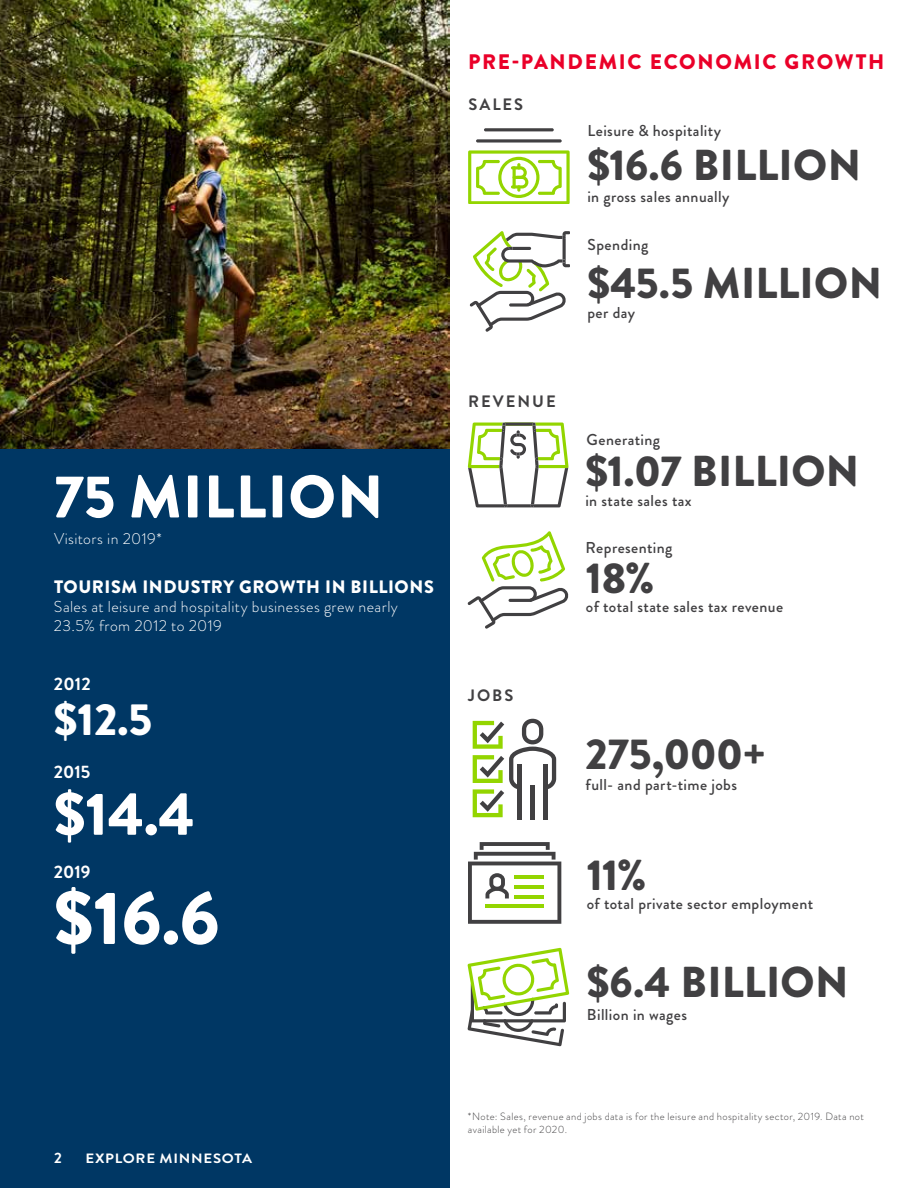
<style>
.page{position:relative;width:918px;height:1188px;background:#fff}
.page>*{position:absolute;margin:0;border:0;box-sizing:border-box;transform-origin:0 0}
.t1{font:900 75px "Brandon Grotesque";color:#fff}
.t2{font:900 60px "Brandon Grotesque";letter-spacing:.02em;color:#fff}
.t3{font:900 45px "Brandon Grotesque";color:#fff}
.t4{font:900 43.2px "Brandon Grotesque";color:#414042}
.t5{font:900 21px "Brandon Grotesque";letter-spacing:.08em;color:#ea0029}
.t6{font:900 18px "Brandon Grotesque";letter-spacing:.03em;color:#fff}
.t7{font:700 18px "Brandon Grotesque";color:#fff}
.t8{font:700 16.5px "Brandon Grotesque";letter-spacing:.12em;color:#414042}
.t9{font:500 15.75px "Brandon Grotesque";letter-spacing:.025em;color:#414042}
.t10{font:300 15.75px/18.9px "Brandon Grotesque";letter-spacing:.025em;color:#fff}
.t11{font:700 15px "Brandon Grotesque";color:#fff}
.t12{font:700 13.5px "Brandon Grotesque";letter-spacing:.05em;color:#fff;scale:1.11 1}
.t13{font:300 10.5px/12.6px "Brandon Grotesque";letter-spacing:.035em;color:#414042}
</style>
<div class="page">
<div style="left:0;top:0;width:449px;height:1188px;background:#003764"></div>
<img style="left:0;top:0;width:449px;height:448px">
<svg style="left:468px;top:422px;width:101px;height:85px"></svg>
<svg style="left:468px;top:948px;width:101px;height:98px"></svg>
<svg style="left:468px;top:842px;width:93px;height:82px"></svg>
<hr style="left:515px;top:875px;width:29px;height:4px;background:#93d500">
<hr style="left:515px;top:885px;width:29px;height:4px;background:#93d500">
<hr style="left:515px;top:895px;width:29px;height:3px;background:#93d500">
<hr style="left:486px;top:904px;width:58px;height:4px;background:#93d500">
<svg style="left:473px;top:719px;width:83px;height:98px"></svg>
<div style="left:543px;top:764px;width:5px;height:55px;background:#414042"></div>
<hr style="left:518px;top:764px;width:4px;height:55px;background:#414042">
<div style="left:530px;top:785px;width:5px;height:34px;background:#414042"></div>
<svg style="left:468px;top:531px;width:101px;height:98px"></svg>
<svg style="left:468px;top:150px;width:101px;height:54px"></svg>
<svg style="left:476px;top:139px;width:86px;height:4px"></svg>
<hr style="left:484px;top:128px;width:70px;height:3px;background:#414042;border-radius:2px">
<svg style="left:470px;top:231px;width:99px;height:101px"></svg>
<h2 class="t2" style="left:54px;top:454px;width:331px">75 MILLION</h2>
<p class="t10" style="left:54px;top:530px;width:109px">Visitors in 2019*</p>
<p class="t6" style="left:54px;top:574px;width:381px">TOURISM INDUSTRY GROWTH IN BILLIONS</p>
<p class="t10" style="left:54px;top:597px;width:346px">Sales at leisure and hospitality businesses grew nearly<br>23.5% from 2012 to 2019</p>
<p class="t7" style="left:54px;top:671px;width:38px">2012</p>
<h3 class="t3" style="left:54px;top:687px;width:100px">$12.5</h3>
<p class="t7" style="left:54px;top:759px;width:38px">2015</p>
<h2 class="t2" style="left:54px;top:772px;width:142px">$14.4</h2>
<p class="t7" style="left:54px;top:859px;width:38px">2019</p>
<h1 class="t1" style="left:54px;top:865px;width:167px">$16.6</h1>
<h3 class="t5" style="left:468px;top:47px;width:418px">PRE-PANDEMIC ECONOMIC GROWTH</h3>
<p class="t8" style="left:469px;top:93px;width:56px">SALES</p>
<p class="t8" style="left:468px;top:390px;width:89px">REVENUE</p>
<p class="t8" style="left:468px;top:684px;width:47px">JOBS</p>
<p class="t9" style="left:587px;top:120px;width:135px">Leisure &amp; hospitality</p>
<h3 class="t4" style="left:587px;top:134px;width:275px">$16.6 BILLION</h3>
<p class="t9" style="left:587px;top:186px;width:144px">in gross sales annually</p>
<p class="t9" style="left:587px;top:234px;width:63px">Spending</p>
<h3 class="t4" style="left:587px;top:253px;width:296px">$45.5 MILLION</h3>
<p class="t9" style="left:587px;top:301px;width:49px">per day</p>
<p class="t9" style="left:586px;top:429px;width:75px">Generating</p>
<h3 class="t4" style="left:585px;top:441px;width:275px">$1.07 BILLION</h3>
<p class="t9" style="left:585px;top:489px;width:108px">in state sales tax</p>
<p class="t9" style="left:586px;top:536px;width:88px">Representing</p>
<h3 class="t4" style="left:586px;top:547px;width:70px">18%</h3>
<p class="t9" style="left:586px;top:596px;width:199px">of total state sales tax revenue</p>
<h3 class="t4" style="left:586px;top:723px;width:182px">275,000+</h3>
<p class="t9" style="left:586px;top:774px;width:153px">full- and part-time jobs</p>
<h3 class="t4" style="left:587px;top:844px;width:61px">11%</h3>
<p class="t9" style="left:587px;top:892px;width:228px">of total private sector employment</p>
<h3 class="t4" style="left:587px;top:952px;width:263px">$6.4 BILLION</h3>
<p class="t9" style="left:587px;top:1004px;width:102px">Billion in wages</p>
<p class="t11" style="left:54px;top:1148px;width:9px">2</p>
<p class="t12" style="left:85px;top:1149px;width:152px">EXPLORE MINNESOTA</p>
<p class="t13" style="left:468px;top:1110px;width:397px">*Note: Sales, revenue and jobs data is for the leisure and hospitality sector, 2019. Data not available yet for 2020.</p>
</div>
